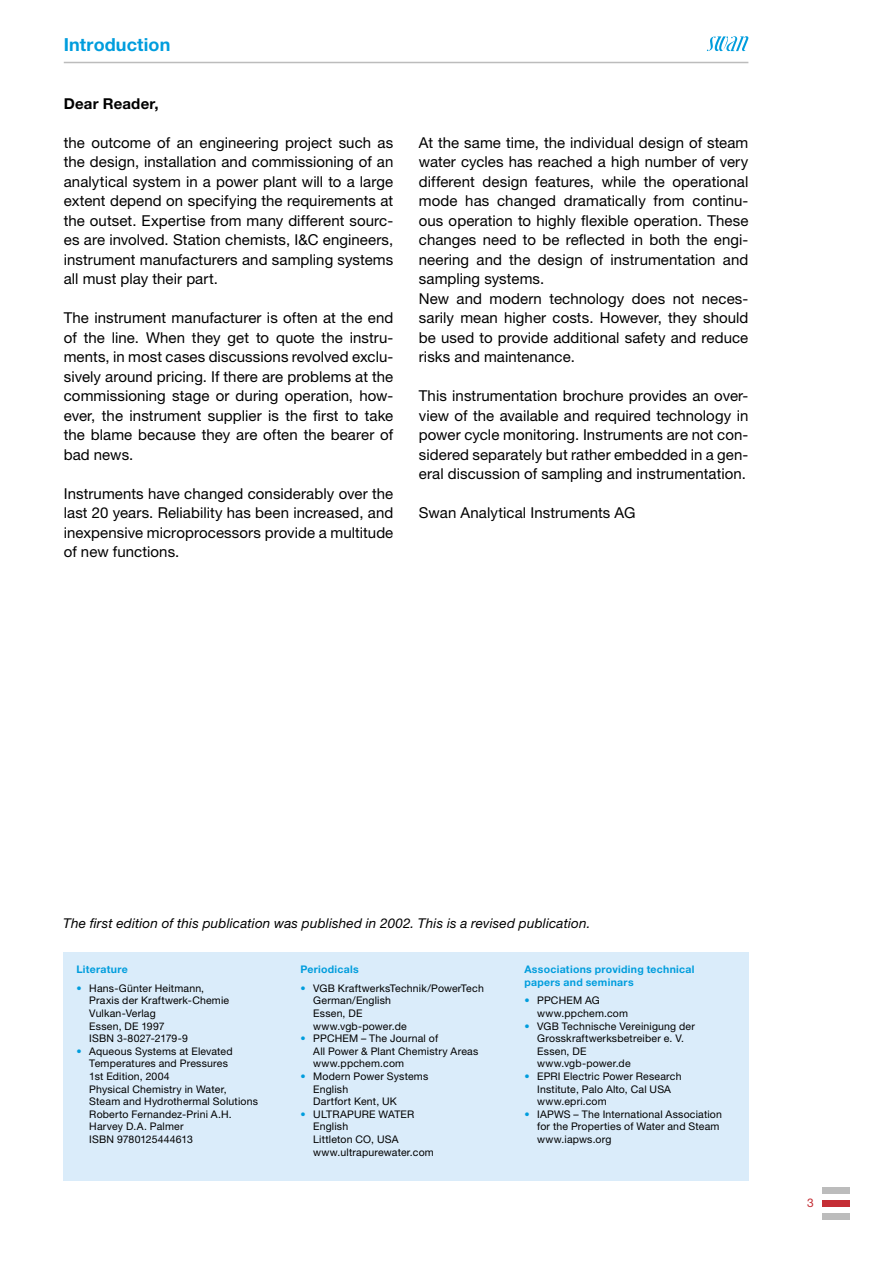
<style>
.page{position:relative;width:893px;height:1263px;background:#fff}
.page>*{position:absolute;margin:0;border:0;box-sizing:border-box;transform-origin:0 0}
.t1{font:700 18px "Helvetica Neue LT Std";letter-spacing:.005em;color:#009ddd}
.t2{font:15px/19.5px "Helvetica Neue LT Std";letter-spacing:.005em;color:#000;text-align:justify}
.t3{font:700 15px "Helvetica Neue LT Std";letter-spacing:.015em;color:#000}
.t4{font:italic 13.5px "Helvetica Neue LT Std";letter-spacing:.01em;color:#000}
.t5{font:12px "Helvetica Neue LT Std";color:#c42e35}
.t6{font:10.5px/12.6px "Helvetica Neue LT Std";letter-spacing:.015em;color:#000}
.t7{font:700 10.5px/12.6px "Helvetica Neue LT Std";letter-spacing:.025em;color:#009ddd}
.s1{color:#009ddd}
</style>
<div class="page">
<div style="left:822px;top:1200px;width:28px;height:7px;background:#c42e35"></div>
<div style="left:822px;top:1187px;width:28px;height:7px;background:#bcbcbc"></div>
<div style="left:822px;top:1213px;width:28px;height:7px;background:#bcbcbc"></div>
<hr style="left:64px;top:62px;width:684px;height:1px;background:#bcbcbc">
<svg style="left:707px;top:36px;width:41px;height:15px"></svg>
<div style="left:63px;top:952px;width:685px;height:229px;background:#daecfa"></div>
<p class="t1" style="left:64px;top:34px;width:108px">Introduction</p>
<p class="t3" style="left:64px;top:94px;width:96px">Dear Reader,</p>
<p class="t2" style="left:64px;top:132px;width:331px">the outcome of an engineering project such as the design, installation and commissioning of an analytical system in a power plant will to a large extent depend on specifying the requirements at the outset. Expertise from many different sourc&shy;es are involved. Station chemists, I&amp;C engineers, instrument manufacturers and sampling systems all must play their part.</p>
<p class="t2" style="left:64px;top:308px;width:331px">The instrument manufacturer is often at the end of the line. When they get to quote the instru&shy;ments, in most cases discussions revolved exclu&shy;sively around pricing. If there are problems at the commissioning stage or during operation, how&shy;ever, the instrument supplier is the first to take the blame because they are often the bearer of bad news.</p>
<p class="t2" style="left:64px;top:483px;width:331px">Instruments have changed considerably over the last 20 years. Reliability has been increased, and inexpensive microprocessors provide a multitude of new functions.</p>
<p class="t2" style="left:419px;top:132px;width:331px;text-align:left">At the same time, the individual design of steam water cycles has reached a high number of very different design features, while the operational mode has changed dramatically from continu&shy;ous operation to highly flexible operation. These changes need to be reflected in both the engi&shy;neering and the design of instrumentation and sampling systems.<br>New and modern technology does not neces&shy;sarily mean higher costs. However, they should be used to provide additional safety and reduce risks and maintenance.</p>
<p class="t2" style="left:419px;top:386px;width:331px">This instrumentation brochure provides an over&shy;view of the available and required technology in power cycle monitoring. Instruments are not con&shy;sidered separately but rather embedded in a gen&shy;eral discussion of sampling and instrumentation.</p>
<p class="t2" style="left:419px;top:503px;width:218px">Swan Analytical Instruments AG</p>
<p class="t4" style="left:63px;top:915px;width:529px">The first edition of this publication was published in 2002. This is a revised publication.</p>
<p class="t7" style="left:77px;top:963px;width:53px">Literature</p>
<p class="t6" style="left:89px;top:982px;width:141px;text-indent:-13px"><span class="s1">•</span> Hans-Günter Heitmann,<br>Praxis der Kraftwerk-Chemie<br>Vulkan-Verlag<br>Essen, DE 1997<br>ISBN 3-8027-2179-9</p>
<p class="t6" style="left:89px;top:1045px;width:170px;text-indent:-13px"><span class="s1">•</span> Aqueous Systems at Elevated<br>Temperatures and Pressures<br>1st Edition, 2004<br>Physical Chemistry in Water,<br>Steam and Hydrothermal Solutions<br>Roberto Fernandez-Prini A.H.<br>Harvey D.A. Palmer<br>ISBN 9780125444613</p>
<p class="t7" style="left:300px;top:963px;width:60px">Periodicals</p>
<p class="t6" style="left:313px;top:982px;width:172px;text-indent:-13px"><span class="s1">•</span> VGB KraftwerksTechnik/PowerTech<br>German/English<br>Essen, DE<br>www.vgb-power.de</p>
<p class="t6" style="left:313px;top:1032px;width:167px;text-indent:-13px"><span class="s1">•</span> PPCHEM – The Journal of<br>All Power &amp; Plant Chemistry Areas www.ppchem.com</p>
<p class="t6" style="left:313px;top:1070px;width:117px;text-indent:-13px"><span class="s1">•</span> Modern Power Systems<br>English<br>Dartfort Kent, UK</p>
<p class="t6" style="left:313px;top:1108px;width:122px;text-indent:-13px"><span class="s1">•</span> ULTRAPURE WATER<br>English<br>Littleton CO, USA www.ultrapurewater.com</p>
<p class="t7" style="left:524px;top:963px;width:172px">Associations providing technical papers and seminars</p>
<p class="t6" style="left:537px;top:994px;width:92px;text-indent:-13px"><span class="s1">•</span> PPCHEM AG www.ppchem.com</p>
<p class="t6" style="left:537px;top:1019px;width:159px;text-indent:-13px"><span class="s1">•</span> VGB Technische Vereinigung der<br>Grosskraftwerksbetreiber e. V.<br>Essen, DE<br>www.vgb-power.de</p>
<p class="t6" style="left:537px;top:1070px;width:146px;text-indent:-13px"><span class="s1">•</span> EPRI Electric Power Research<br>Institute, Palo Alto, Cal USA www.epri.com</p>
<p class="t6" style="left:537px;top:1108px;width:186px;text-indent:-13px"><span class="s1">•</span> IAPWS – The International Association for the Properties of Water and Steam www.iapws.org</p>
<p class="t5" style="left:807px;top:1196px;width:8px">3</p>
</div>
